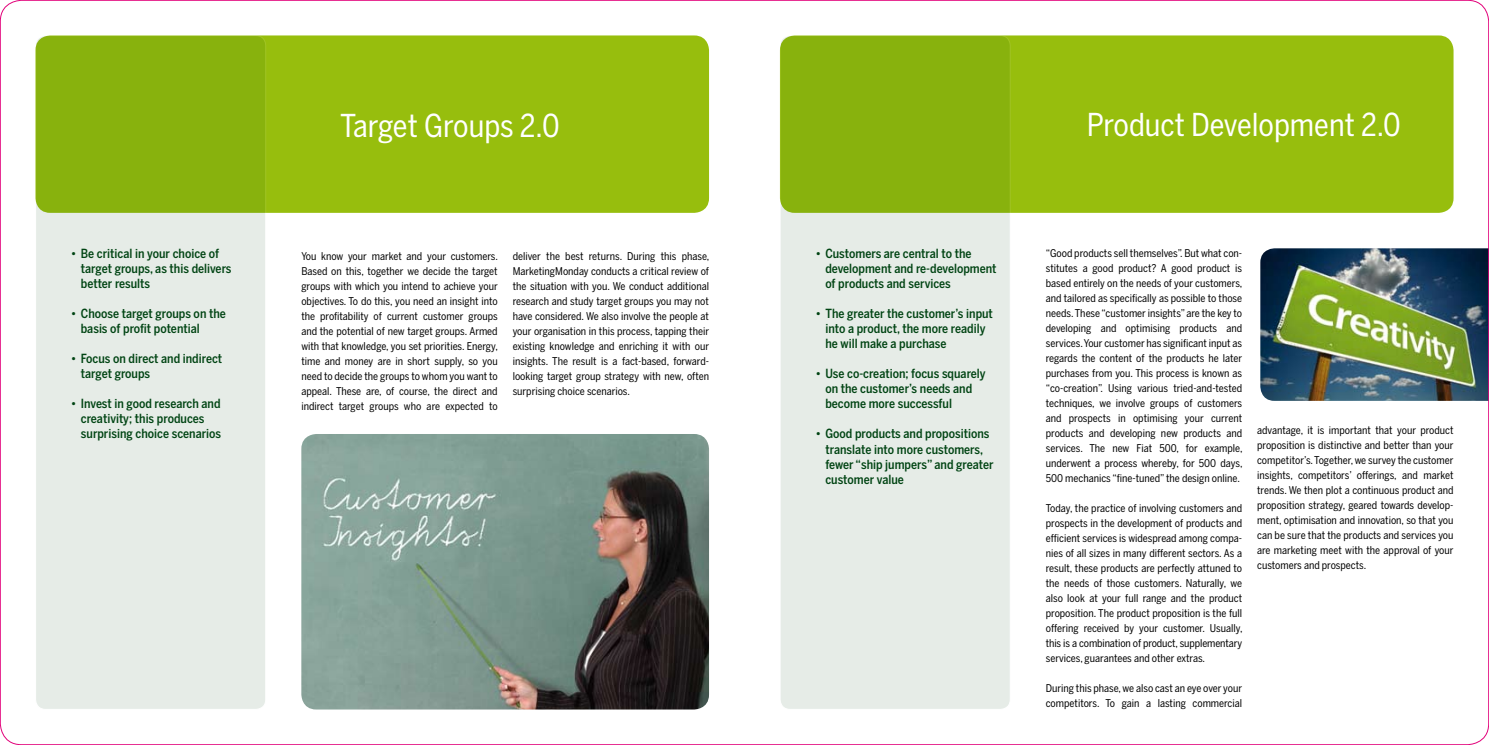
<style>
.page{position:relative;width:1489px;height:745px;background:#fff}
.page>*{position:absolute;margin:0;border:0;box-sizing:border-box;transform-origin:0 0}
.t1{font:31.25px "Benton Sans Cond";color:#fff}
.t2{font:500 12.5px/15px "Benton Sans Cond";color:#004413}
.t3{font:10.62px/15px "Benton Sans Cond";color:#000;text-align:justify}
</style>
<div class="page">
<div style="left:35px;top:35px;width:674px;height:178px;background:#97be0d;border-radius:15px"></div>
<svg style="left:36px;top:36px;width:230px;height:673px;fill:#e6ece7"></svg>
<div style="left:35px;top:35px;width:231px;height:674px;border:1px solid #fff;border-radius:10px"></div>
<div style="left:780px;top:35px;width:673px;height:178px;background:#97be0d;border-radius:15px"></div>
<img style="left:301px;top:434px;width:408px;height:275px">
<svg style="left:780px;top:36px;width:230px;height:673px;fill:#e6ece7"></svg>
<div style="left:780px;top:35px;width:230px;height:674px;border:1px solid #fff;border-radius:10px"></div>
<img style="left:1260px;top:248px;width:226px;height:152px">
<p class="t2" style="left:81px;top:246px;width:152px;text-indent:-10px">• Be critical in your choice of target groups, as this delivers better results</p>
<p class="t2" style="left:81px;top:306px;width:146px;text-indent:-10px">• Choose target groups on the basis of profit potential</p>
<p class="t2" style="left:81px;top:351px;width:143px;text-indent:-10px">• Focus on direct and indirect target groups</p>
<p class="t2" style="left:81px;top:396px;width:142px;text-indent:-10px">• Invest in good research and creativity; this produces surprising choice scenarios</p>
<h1 class="t1" style="left:340px;top:107px;width:221px">Target Groups 2.0</h1>
<h1 class="t1" style="left:1086px;top:106px;width:316px">Product Development 2.0</h1>
<p class="t3" style="left:301px;top:248px;width:198px">You know your market and your customers.<br>Based on this, together we decide the target groups with which you intend to achieve your objectives. To do this, you need an insight into the profitability of current customer groups and the potential of new target groups. Armed with that knowledge, you set priorities. Energy, time and money are in short supply, so you need to decide the groups to whom you want to appeal. These are, of course, the direct and indirect target groups who are expected to</p>
<p class="t3" style="left:512px;top:248px;width:198px">deliver the best returns. During this phase, MarketingMonday conducts a critical review of the situation with you. We conduct additional research and study target groups you may not have considered. We also involve the people at your organisation in this process, tapping their existing knowledge and enriching it with our insights. The result is a fact-based, forward&shy;looking target group strategy with new, often surprising choice scenarios.</p>
<p class="t2" style="left:825px;top:246px;width:173px;text-indent:-10px">• Customers are central to the development and re-development of products and services</p>
<p class="t2" style="left:825px;top:306px;width:169px;text-indent:-10px">• The greater the customer’s input into a product, the more readily he will make a purchase</p>
<p class="t2" style="left:825px;top:366px;width:162px;text-indent:-10px">• Use co-creation; focus squarely on the customer’s needs and become more successful</p>
<p class="t2" style="left:825px;top:426px;width:170px;text-indent:-10px">• Good products and propositions translate into more customers, fewer “ship jumpers” and greater customer value</p>
<p class="t3" style="left:1045px;top:245px;width:198px">“Good products sell themselves”. But what con&shy;stitutes a good product? A good product is based entirely on the needs of your customers, and tailored as specifically as possible to those needs. These “customer insights” are the key to developing and optimising products and services. Your customer has significant input as regards the content of the products he later purchases from you. This process is known as “co-creation”. Using various tried-and-tested techniques, we involve groups of customers and prospects in optimising your current products and developing new products and services. The new Fiat 500, for example, underwent a process whereby, for 500 days, 500 mechanics “fine-tuned” the design online.</p>
<p class="t3" style="left:1045px;top:500px;width:198px">Today, the practice of involving customers and prospects in the development of products and efficient services is widespread among compa&shy;nies of all sizes in many different sectors. As a result, these products are perfectly attuned to the needs of those customers. Naturally, we also look at your full range and the product proposition. The product proposition is the full offering received by your customer. Usually, this is a combination of product, supplementary services, guarantees and other extras.</p>
<p class="t3" style="left:1045px;top:680px;width:198px">During this phase, we also cast an eye over your competitors. To gain a lasting commercial</p>
<p class="t3" style="left:1257px;top:422px;width:198px">advantage, it is important that your product proposition is distinctive and better than your competitor’s. Together, we survey the customer insights, competitors’ offerings, and market trends. We then plot a continuous product and proposition strategy, geared towards develop&shy;ment, optimisation and innovation, so that you can be sure that the products and services you are marketing meet with the approval of your customers and prospects.</p>
</div>
